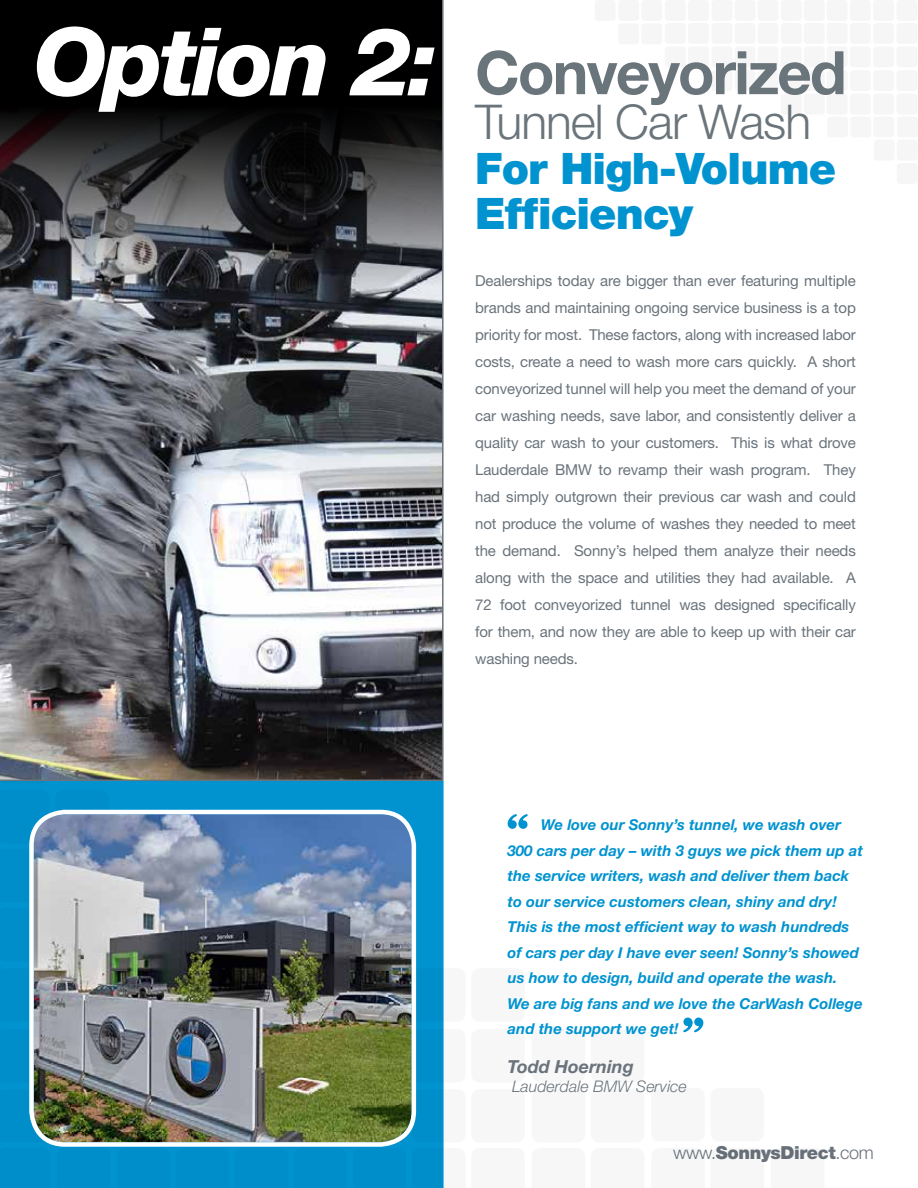
<style>
.page{position:relative;width:918px;height:1188px;background:#fff}
.page>*{position:absolute;margin:0;border:0;box-sizing:border-box;transform-origin:0 0}
.t1{font:italic 800 94.5px "Helvetica Neue";letter-spacing:-.04em;color:#fff}
.t2{font:700 60px "Helvetica Neue";letter-spacing:-.03em;color:#6a747b}
.t3{font:300 48px "Helvetica Neue";letter-spacing:-.02em;color:#6a747b}
.t4{font:900 43.5px/45px "Helvetica Neue";letter-spacing:-.02em;color:#0093d0}
.t5{font:900 18px "Helvetica Neue";letter-spacing:-.02em;color:#6a737b}
.t6{font:italic 700 18px "Helvetica Neue";color:#6a737b}
.t7{font:italic 300 15.9px "Helvetica Neue";color:#6a737b}
.t8{font:15px/27px "Helvetica Neue";letter-spacing:-.01em;color:#6a737b;text-align:justify}
.t9{font:italic 700 15px/25.5px "Helvetica Neue";color:#0093d0}
.s1{font-weight:300}
</style>
<div class="page">
<div style="left:0;top:781px;width:444px;height:407px;background:#008eca"></div>
<svg style="left:0;top:0;width:444px;height:781px"></svg>
<svg style="left:683px;top:1018px;width:20px;height:14px"></svg>
<img style="left:34px;top:814px;width:378px;height:328px">
<div style="left:29px;top:810px;width:387px;height:337px;border:4px solid #fff;border-radius:34px"></div>
<svg style="left:508px;top:814px;width:20px;height:15px"></svg>
<h1 class="t1" style="left:34px;top:5px;width:405px">Option 2:</h1>
<h2 class="t2" style="left:475px;top:36px;width:373px">Conveyorized</h2>
<h3 class="t3" style="left:475px;top:93px;width:338px">Tunnel Car Wash</h3>
<h3 class="t4" style="left:475px;top:146px;width:362px">For High-Volume<br>Efficiency</h3>
<p class="t8" style="left:475px;top:267px;width:382px">Dealerships today are bigger than ever featuring multiple brands and maintaining ongoing service business is a top priority for most. These factors, along with increased labor costs, create a need to wash more cars quickly. A short conveyorized tunnel will help you meet the demand of your car washing needs, save labor, and consistently deliver a quality car wash to your customers. This is what drove Lauderdale BMW to revamp their wash program. They had simply outgrown their previous car wash and could not produce the volume of washes they needed to meet the demand. Sonny’s helped them analyze their needs along with the space and utilities they had available. A 72 foot conveyorized tunnel was designed specifically for them, and now they are able to keep up with their car washing needs.</p>
<p class="t9" style="left:508px;top:812px;width:357px;text-indent:33px">We love our Sonny’s tunnel, we wash over 300 cars per day – with 3 guys we pick them up at the service writers, wash and deliver them back to our service customers clean, shiny and dry!<br>This is the most efficient way to wash hundreds of cars per day I have ever seen! Sonny’s showed us how to design, build and operate the wash.<br>We are big fans and we love the CarWash College and the support we get!</p>
<p class="t6" style="left:508px;top:1055px;width:128px">Todd Hoerning</p>
<p class="t7" style="left:512px;top:1077px;width:176px">Lauderdale BMW Service</p>
<p class="t5" style="left:673px;top:1142px;width:202px"><span class="s1">www.</span>SonnysDirect<span class="s1">.com</span></p>
</div>
